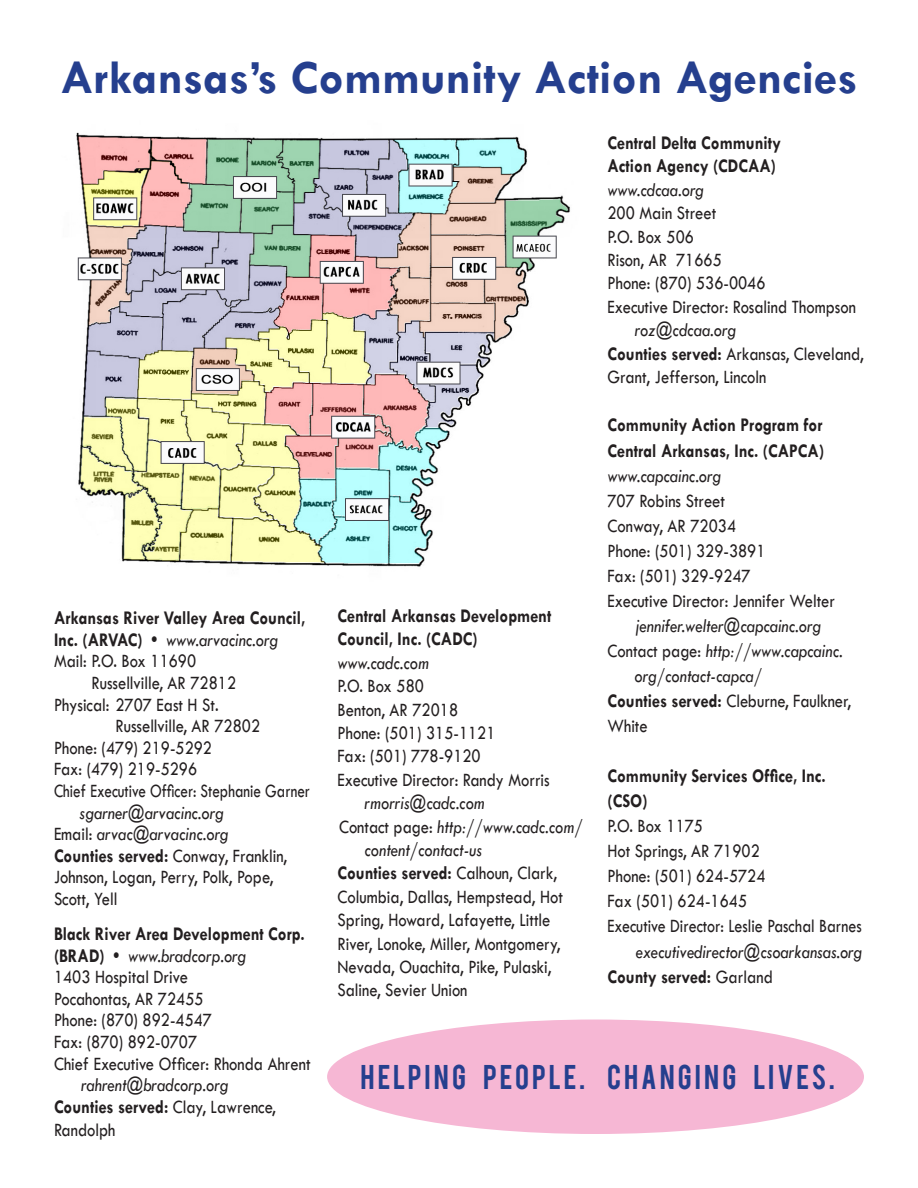
<style>
.page{position:relative;width:918px;height:1188px;background:#fff}
.page>*{position:absolute;margin:0;border:0;box-sizing:border-box;transform-origin:0 0}
.t1{font:700 48px "Tw Cen";color:#253f8e}
.t2{font:27px "Bebas";letter-spacing:.11em;color:#253f8e}
.t3{font:19.5px/23.4px "Tw Cen";color:#231f20;scale:.85 1}
.t4{font:700 19.5px/21.6px "Tw Cen";color:#231f20;scale:.85 1}
.t5{font:italic 19.5px/23.4px "Tw Cen";color:#231f20;scale:.85 1}
.t6{font:19.5px "Tw Cen";color:#231f20;scale:.78 1}
.t7{font:19.5px "Tw Cen";color:#231f20;scale:.82 1}
.s1{font-weight:400;font-style:italic}
.s2{font-style:normal}
.s3{font-weight:700}
.s4{font-weight:400}
</style>
<div class="page">
<div style="left:327px;top:1020px;width:537px;height:114px;background:#f6b7d4;border-radius:50%"></div>
<img style="left:76px;top:132px;width:494px;height:435px">
<p class="t1" style="left:61px;top:49px;width:799px">Arkansas’s Community Action Agencies</p>
<p class="t4" style="left:54px;top:607px;width:297px">Arkansas River Valley Area Council,<br>Inc. (ARVAC) • <span class="s1">www.arvacinc.org</span></p>
<p class="t3" style="left:54px;top:649px;width:169px">Mail: P.O. Box 11690</p>
<p class="t3" style="left:91px;top:671px;width:172px">Russellville, AR 72812</p>
<p class="t3" style="left:54px;top:693px;width:195px">Physical: 2707 East H St.</p>
<p class="t3" style="left:115px;top:714px;width:172px">Russellville, AR 72802</p>
<p class="t3" style="left:54px;top:736px;width:188px">Phone: (479) 219-5292</p>
<p class="t3" style="left:54px;top:757px;width:170px">Fax: (479) 219-5296</p>
<p class="t6" style="left:54px;top:779px;width:330px">Chief Executive Officer: Stephanie Garner</p>
<p class="t5" style="left:79px;top:801px;width:171px">sgarner@arvacinc.org</p>
<p class="t5" style="left:54px;top:822px;width:207px"><span class="s2">Email:</span> arvac@arvacinc.org</p>
<p class="t3" style="left:54px;top:845px;width:276px;line-height:21.6px"><span class="s3">Counties served:</span> Conway, Franklin,<br>Johnson, Logan, Perry, Polk, Pope,<br>Scott, Yell</p>
<p class="t4" style="left:54px;top:923px;width:297px">Black River Area Development Corp. (BRAD) • <span class="s1">www.bradcorp.org</span></p>
<p class="t3" style="left:54px;top:965px;width:159px">1403 Hospital Drive</p>
<p class="t3" style="left:54px;top:987px;width:178px">Pocahontas, AR 72455</p>
<p class="t3" style="left:54px;top:1009px;width:188px">Phone: (870) 892-4547</p>
<p class="t3" style="left:54px;top:1030px;width:170px">Fax: (870) 892-0707</p>
<p class="t3" style="left:54px;top:1052px;width:303px">Chief Executive Officer: Rhonda Ahrent</p>
<p class="t5" style="left:81px;top:1073px;width:175px">rahrent@bradcorp.org</p>
<p class="t3" style="left:54px;top:1095px;width:263px"><span class="s3">Counties served:</span> Clay, Lawrence,<br>Randolph</p>
<p class="t4" style="left:338px;top:604px;width:253px;line-height:23.4px">Central Arkansas Development<br>Council, Inc. (CADC)</p>
<p class="t5" style="left:338px;top:651px;width:109px">www.cadc.com</p>
<p class="t3" style="left:338px;top:674px;width:103px">P.O. Box 580</p>
<p class="t3" style="left:338px;top:698px;width:143px">Benton, AR 72018</p>
<p class="t3" style="left:338px;top:721px;width:188px">Phone: (501) 315-1121</p>
<p class="t3" style="left:338px;top:745px;width:170px">Fax: (501) 778-9120</p>
<p class="t3" style="left:338px;top:768px;width:251px">Executive Director: Randy Morris</p>
<p class="t5" style="left:365px;top:791px;width:143px">rmorris@cadc.com</p>
<p class="t5" style="left:364px;top:815px;width:258px;text-indent:-26px"><span class="s2">Contact page:</span> http://www.cadc.com/ content/contact-us</p>
<p class="t3" style="left:338px;top:862px;width:267px"><span class="s3">Counties served:</span> Calhoun, Clark,<br>Columbia, Dallas, Hempstead, Hot<br>Spring, Howard, Lafayette, Little<br>River, Lonoke, Miller, Montgomery,<br>Nevada, Ouachita, Pike, Pulaski,<br>Saline, Sevier Union</p>
<p class="t4" style="left:608px;top:132px;width:206px">Central Delta Community</p>
<p class="t4" style="left:608px;top:155px;width:200px">Action Agency (CDCAA)</p>
<p class="t5" style="left:608px;top:178px;width:115px">www.cdcaa.org</p>
<p class="t3" style="left:608px;top:201px;width:129px">200 Main Street</p>
<p class="t3" style="left:608px;top:225px;width:103px">P.O. Box 506</p>
<p class="t3" style="left:608px;top:248px;width:136px">Rison, AR 71665</p>
<p class="t3" style="left:608px;top:272px;width:188px">Phone: (870) 536-0046</p>
<p class="t3" style="left:608px;top:295px;width:294px">Executive Director: Rosalind Thompson</p>
<p class="t5" style="left:635px;top:318px;width:121px">roz@cdcaa.org</p>
<p class="t3" style="left:608px;top:342px;width:303px"><span class="s3">Counties served:</span> Arkansas, Cleveland,<br>Grant, Jefferson, Lincoln</p>
<p class="t4" style="left:608px;top:414px;width:255px">Community Action Program for</p>
<p class="t4" style="left:608px;top:439px;width:256px">Central Arkansas, Inc. (CAPCA)</p>
<p class="t5" style="left:608px;top:464px;width:135px">www.capcainc.org</p>
<p class="t3" style="left:608px;top:489px;width:140px">707 Robins Street</p>
<p class="t3" style="left:608px;top:514px;width:153px">Conway, AR 72034</p>
<p class="t3" style="left:608px;top:539px;width:188px">Phone: (501) 329-3891</p>
<p class="t3" style="left:608px;top:564px;width:170px">Fax: (501) 329-9247</p>
<p class="t3" style="left:608px;top:589px;width:269px">Executive Director: Jennifer Welter</p>
<p class="t5" style="left:636px;top:614px;width:219px">jennifer.welter@capcainc.org</p>
<p class="t5" style="left:634px;top:638px;width:247px;line-height:25px;text-indent:-27px"><span class="s2">Contact page:</span> http://www.capcainc. org/contact-capca/</p>
<p class="t3" style="left:608px;top:688px;width:288px;line-height:25px"><span class="s3">Counties served:</span> Cleburne, Faulkner,<br>White</p>
<p class="t4" style="left:608px;top:763px;width:259px;line-height:25px">Community Services Office, Inc. (CSO)</p>
<p class="t3" style="left:608px;top:814px;width:114px">P.O. Box 1175</p>
<p class="t3" style="left:608px;top:839px;width:181px">Hot Springs, AR 71902</p>
<p class="t3" style="left:608px;top:864px;width:188px">Phone: (501) 624-5724</p>
<p class="t3" style="left:608px;top:890px;width:166px">Fax (501) 624-1645</p>
<p class="t7" style="left:608px;top:915px;width:312px">Executive Director: Leslie Paschal Barnes</p>
<p class="t5" style="left:636px;top:939px;width:268px">executivedirector@csoarkansas.org</p>
<p class="t4" style="left:608px;top:965px;width:196px">County served: <span class="s4">Garland</span></p>
<p class="t2" style="left:361px;top:1057px;width:476px">HELPING PEOPLE. CHANGING LIVES.</p>
</div>
